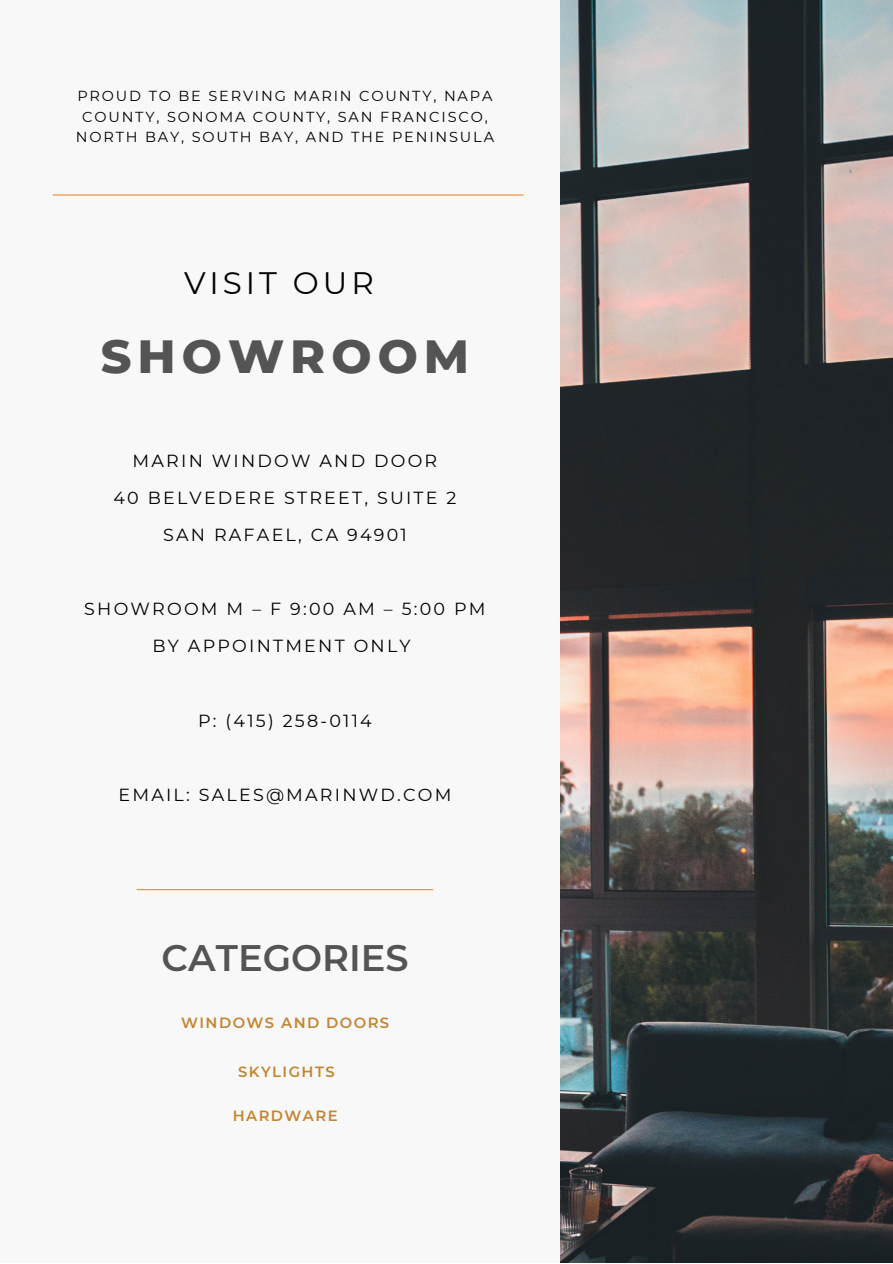
<style>
.page{position:relative;width:893px;height:1264px;background:#fff}
.page>*{position:absolute;margin:0;border:0;box-sizing:border-box;transform-origin:0 0}
.t1{font:800 47.4px "Montserrat";letter-spacing:.125em;color:#545454}
.t2{font:600 36.9px "Montserrat";color:#545454}
.t3{font:31.05px "Montserrat";letter-spacing:.125em;color:#000}
.t4{font:17.55px/37px "Montserrat";letter-spacing:.125em;color:#000;text-align:center}
.t5{font:600 14.85px "Montserrat";letter-spacing:.095em;color:#c38531}
.t6{font:14.55px/20.2px "Montserrat";letter-spacing:.125em;color:#000;text-align:center}
</style>
<div class="page">
<div style="left:0;top:0;width:892px;height:1262px;background:#f8f8f8"></div>
<hr style="left:53px;top:194px;width:470px;height:1px;background:#ee8934">
<img style="left:560px;top:0;width:332px;height:1262px">
<hr style="left:137px;top:889px;width:296px;height:1px;background:#ee8934">
<p class="t6" style="left:76px;top:86px;width:419px">PROUD TO BE SERVING MARIN COUNTY, NAPA<br>COUNTY, SONOMA COUNTY, SAN FRANCISCO,<br>NORTH BAY, SOUTH BAY, AND THE PENINSULA</p>
<h3 class="t3" style="left:184px;top:264px;width:191px">VISIT OUR</h3>
<h1 class="t1" style="left:101px;top:326px;width:370px">SHOWROOM</h1>
<p class="t4" style="left:113px;top:442px;width:344px">MARIN WINDOW AND DOOR<br>40 BELVEDERE STREET, SUITE 2<br>SAN RAFAEL, CA 94901</p>
<p class="t4" style="left:84px;top:590px;width:403px">SHOWROOM M – F 9:00 AM – 5:00 PM<br>BY APPOINTMENT ONLY</p>
<p class="t4" style="left:198px;top:701px;width:175px">P: (415) 258-0114</p>
<p class="t4" style="left:118px;top:776px;width:334px">EMAIL: SALES@MARINWD.COM</p>
<h2 class="t2" style="left:161px;top:935px;width:249px">CATEGORIES</h2>
<p class="t5" style="left:181px;top:1014px;width:210px">WINDOWS AND DOORS</p>
<p class="t5" style="left:238px;top:1062px;width:98px">SKYLIGHTS</p>
<p class="t5" style="left:233px;top:1106px;width:106px">HARDWARE</p>
</div>
